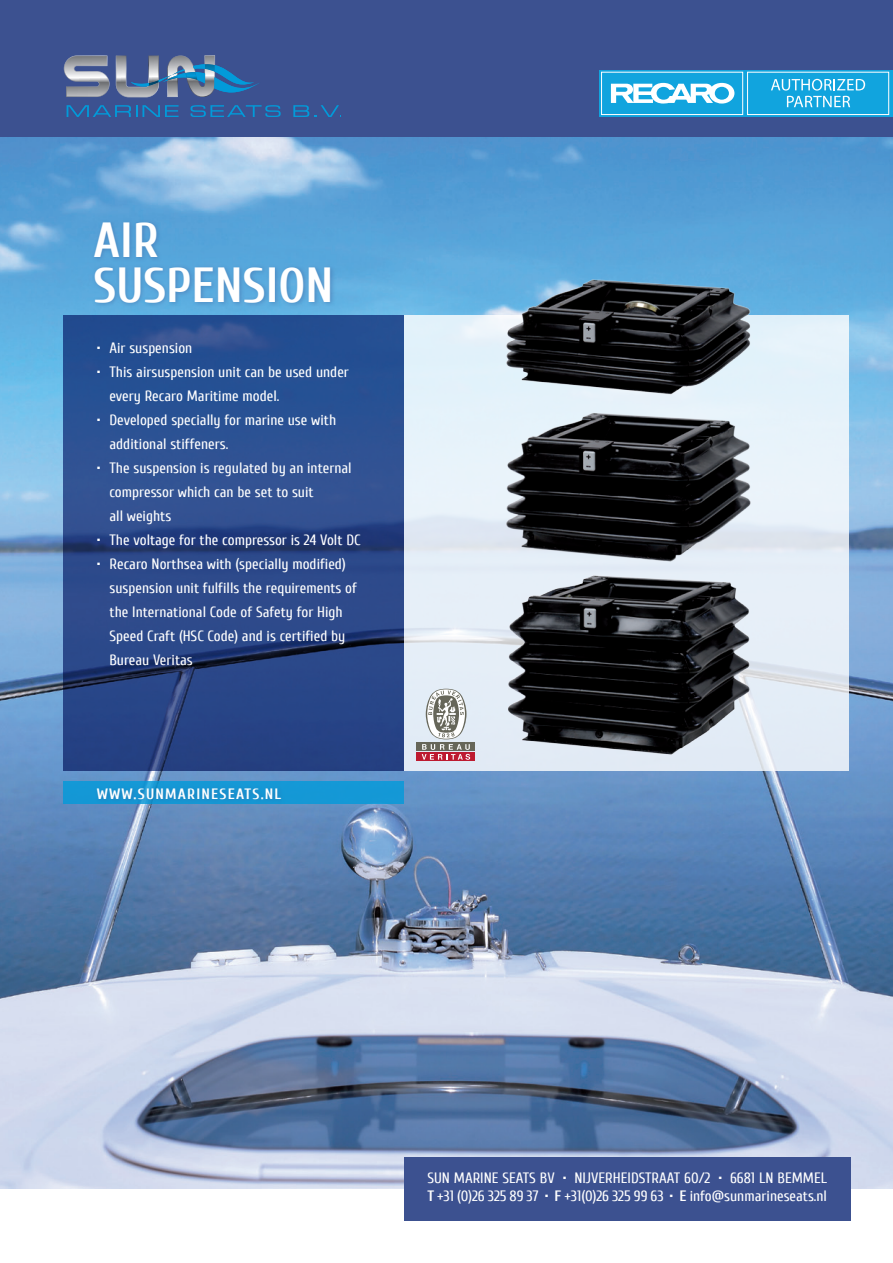
<style>
.page{position:relative;width:893px;height:1263px;background:#fff}
.page>*{position:absolute;margin:0;border:0;box-sizing:border-box;transform-origin:0 0}
.t1{font:700 49.2px "Cuprum";color:#fff}
.t2{font:15px/24px "Cuprum";color:#fff}
.t3{font:700 15px "Cuprum";letter-spacing:.08em;color:#fff}
.s1{font-weight:700}
</style>
<div class="page">
<img style="left:0;top:136px;width:893px;height:1052px">
<svg style="left:64px;top:316px;width:340px;height:455px;fill:#2a4b8b"></svg>
<div style="left:404px;top:316px;width:444px;height:455px;background:#e5eff8"></div>
<div style="left:0;top:0;width:893px;height:136px;background:#3c5190"></div>
<div style="left:404px;top:1157px;width:446px;height:63px;background:#3c5190"></div>
<svg style="left:67px;top:105px;width:112px;height:12px"></svg>
<svg style="left:190px;top:105px;width:91px;height:12px"></svg>
<svg style="left:293px;top:105px;width:46px;height:12px"></svg>
<svg style="left:64px;top:55px;width:195px;height:42px"></svg>
<div style="left:64px;top:782px;width:340px;height:22px;background:#1498d6"></div>
<div style="left:94px;top:785px;width:193px;height:19px;background:#1892cf"></div>
<svg style="left:599px;top:70px;width:294px;height:47px"></svg>
<svg style="left:601px;top:71px;width:288px;height:44px"></svg>
<img style="left:495px;top:266px;width:268px;height:506px">
<div style="left:92px;top:219px;width:244px;height:89px;background:#3c5190;opacity:.35"></div>
<div style="left:417px;top:743px;width:58px;height:8px;background:#666659"></div>
<div style="left:417px;top:753px;width:58px;height:8px;background:#bd1a30"></div>
<svg style="left:422px;top:689px;width:48px;height:71px"></svg>
<p class="t1" style="left:94px;top:213px;width:67px">AIR</p>
<p class="t1" style="left:94px;top:258px;width:242px">SUSPENSION</p>
<p class="t2" style="left:97px;top:336px;width:97px">• Air suspension</p>
<p class="t2" style="left:109px;top:360px;width:241px;text-indent:-13px">• This airsuspension unit can be used under every Recaro Maritime model.</p>
<p class="t2" style="left:109px;top:408px;width:228px;text-indent:-13px">• Developed specially for marine use with additional stiffeners.</p>
<p class="t2" style="left:109px;top:456px;width:244px;text-indent:-13px">• The suspension is regulated by an internal compressor which can be set to suit<br>all weights</p>
<p class="t2" style="left:97px;top:528px;width:265px">• The voltage for the compressor is 24 Volt DC</p>
<p class="t2" style="left:109px;top:552px;width:249px;text-indent:-13px">• Recaro Northsea with (specially modified) suspension unit fulfills the requirements of the International Code of Safety for High Speed Craft (HSC Code) and is certified by Bureau Veritas</p>
<p class="t3" style="left:97px;top:785px;width:186px">WWW.SUNMARINESEATS.NL</p>
<p class="t2" style="left:427px;top:1169px;width:401px;line-height:18px">SUN MARINE SEATS BV • NIJVERHEIDSTRAAT 60/2 • 6681 LN BEMMEL<br><span class="s1">T</span> +31 (0)26 325 89 37 • <span class="s1">F</span> +31(0)26 325 99 63 • <span class="s1">E</span> info@sunmarineseats.nl</p>
</div>
